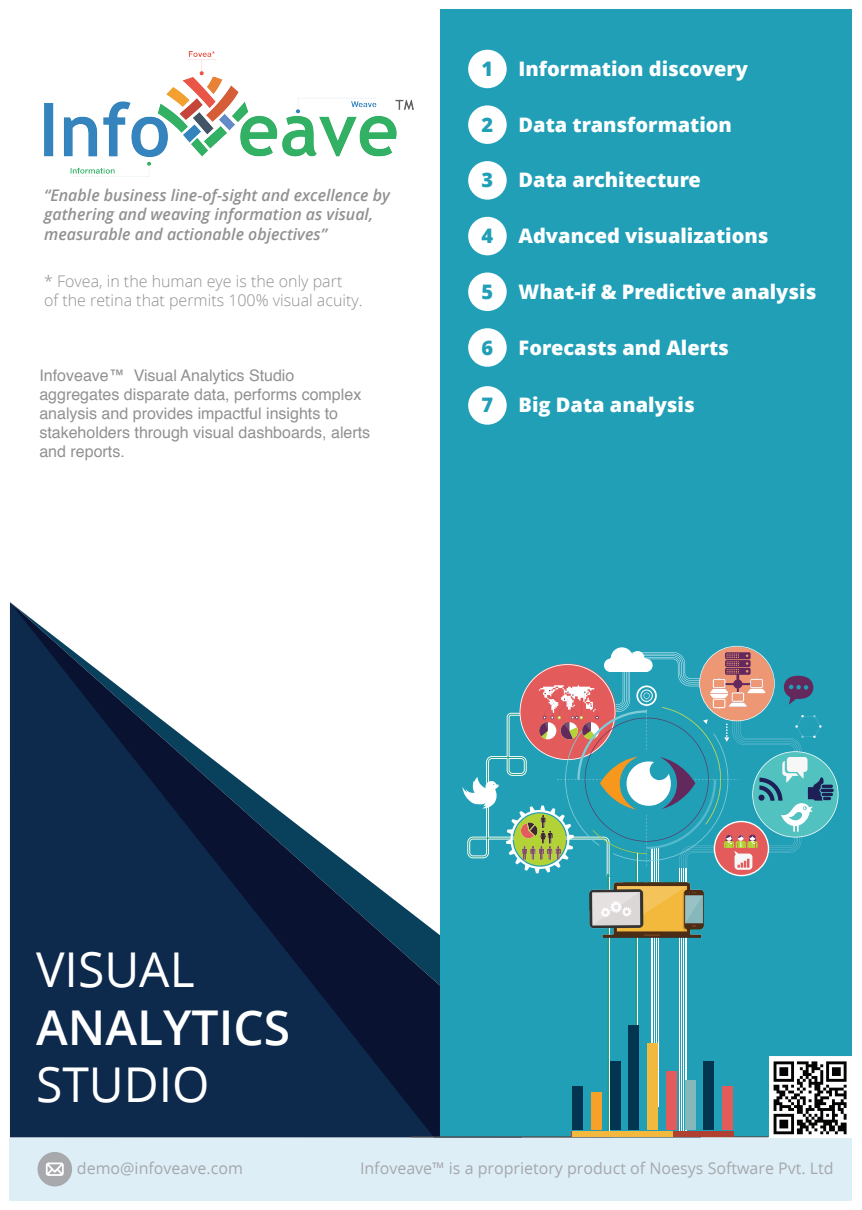
<style>
.page{position:relative;width:862px;height:1210px;background:#fff}
.page>*{position:absolute;margin:0;border:0;box-sizing:border-box;transform-origin:0 0}
.t1{font:48px "Open Sans";color:#fff}
.t2{font:600 48px "Open Sans";color:#fff}
.t3{font:800 20px "Open Sans";color:#fff}
.t4{font:800 20px "Open Sans";color:#219fb7}
.t5{font:16px/19.2px "Helvetica";color:#919191}
.t6{font:italic 600 16px/19.2px "Open Sans";color:#919191}
.t7{font:16px "Open Sans";color:#a7a9ac}
.t8{font:300 16px/19.2px "Open Sans";color:#919191}
</style>
<div class="page">
<svg style="left:10px;top:602px;width:430px;height:535px;fill:#0d294c"></svg>
<img style="left:44px;top:52px;width:370px;height:122px">
<div style="left:10px;top:1138px;width:842px;height:63px;background:#deeef7"></div>
<div style="left:38px;top:1152px;width:34px;height:34px;background:#a7a9ac;border-radius:50%"></div>
<svg style="left:46px;top:1163px;width:18px;height:13px"></svg>
<div style="left:440px;top:9px;width:412px;height:1128px;background:#219fb7"></div>
<hr style="left:607px;top:877px;width:3px;height:260px;background:#fff">
<hr style="left:608px;top:874px;width:1px;height:260px;background:#23a186">
<hr style="left:680px;top:868px;width:1px;height:264px;background:#fff">
<hr style="left:681px;top:868px;width:1px;height:265px;background:#fff">
<hr style="left:683px;top:868px;width:1px;height:266px;background:#fff">
<hr style="left:685px;top:868px;width:1px;height:266px;background:#fff">
<hr style="left:687px;top:868px;width:1px;height:267px;background:#fff">
<hr style="left:651px;top:848px;width:1px;height:255px;background:#fff">
<hr style="left:653px;top:848px;width:1px;height:256px;background:#fff">
<hr style="left:655px;top:848px;width:1px;height:257px;background:#fff">
<hr style="left:656px;top:848px;width:1px;height:258px;background:#fff">
<hr style="left:658px;top:848px;width:1px;height:259px;background:#fff">
<hr style="left:635px;top:853px;width:3px;height:178px;background:#fff">
<hr style="left:636px;top:853px;width:1px;height:178px;background:#23a186">
<img style="left:589px;top:883px;width:115px;height:54px">
<div style="left:572px;top:1086px;width:11px;height:44px;background:#013550"></div>
<div style="left:591px;top:1092px;width:11px;height:38px;background:#f8a129"></div>
<div style="left:685px;top:1080px;width:10px;height:50px;background:#86b7bb"></div>
<div style="left:704px;top:1061px;width:10px;height:69px;background:#013550"></div>
<div style="left:722px;top:1086px;width:10px;height:44px;background:#e45b5b"></div>
<div style="left:610px;top:1061px;width:10px;height:69px;background:#013550"></div>
<div style="left:629px;top:1025px;width:10px;height:105px;background:#013550"></div>
<div style="left:647px;top:1043px;width:11px;height:87px;background:#f3b93e"></div>
<div style="left:572px;top:1131px;width:162px;height:6px;background:#b04132"></div>
<div style="left:572px;top:1131px;width:100px;height:6px;background:#f3b93e"></div>
<div style="left:666px;top:1072px;width:11px;height:58px;background:#e45b5b"></div>
<svg style="left:463px;top:646px;width:375px;height:230px"></svg>
<div style="left:468px;top:50px;width:39px;height:38px;background:#fff;border-radius:50%"></div>
<div style="left:468px;top:105px;width:39px;height:39px;background:#fff;border-radius:50%"></div>
<div style="left:468px;top:161px;width:39px;height:39px;background:#fff;border-radius:50%"></div>
<div style="left:468px;top:217px;width:39px;height:38px;background:#fff;border-radius:50%"></div>
<div style="left:468px;top:273px;width:39px;height:38px;background:#fff;border-radius:50%"></div>
<div style="left:468px;top:328px;width:39px;height:39px;background:#fff;border-radius:50%"></div>
<div style="left:468px;top:386px;width:39px;height:39px;background:#fff;border-radius:50%"></div>
<img style="left:770px;top:1057px;width:82px;height:80px">
<p class="t6" style="left:44px;top:185px;width:347px">“Enable business line-of-sight and excellence by gathering and weaving information as visual, measurable and actionable objectives”</p>
<p class="t8" style="left:44px;top:271px;width:320px">* Fovea, in the human eye is the only part<br>of the retina that permits 100% visual acuity.</p>
<p class="t5" style="left:39px;top:367px;width:332px">Infoveave™ Visual Analytics Studio aggregates disparate data, performs complex analysis and provides impactful insights to stakeholders through visual dashboards, alerts and reports.</p>
<p class="t4" style="left:482px;top:55px;width:13px">1</p>
<p class="t3" style="left:519px;top:55px;width:231px">Information discovery</p>
<p class="t4" style="left:482px;top:110px;width:13px">2</p>
<p class="t3" style="left:519px;top:110px;width:215px">Data transformation</p>
<p class="t4" style="left:482px;top:166px;width:13px">3</p>
<p class="t3" style="left:519px;top:166px;width:184px">Data architecture</p>
<p class="t4" style="left:482px;top:222px;width:13px">4</p>
<p class="t3" style="left:519px;top:222px;width:251px">Advanced visualizations</p>
<p class="t4" style="left:482px;top:277px;width:13px">5</p>
<p class="t3" style="left:519px;top:277px;width:299px">What-if &amp; Predictive analysis</p>
<p class="t4" style="left:482px;top:333px;width:13px">6</p>
<p class="t3" style="left:519px;top:333px;width:212px">Forecasts and Alerts</p>
<p class="t4" style="left:482px;top:391px;width:13px">7</p>
<p class="t3" style="left:519px;top:391px;width:178px">Big Data analysis</p>
<h1 class="t1" style="left:36px;top:936px;width:160px">VISUAL</h1>
<h1 class="t2" style="left:36px;top:993px;width:256px">ANALYTICS</h1>
<h1 class="t1" style="left:36px;top:1051px;width:175px">STUDIO</h1>
<p class="t7" style="left:77px;top:1157px;width:167px">demo@infoveave.com</p>
<p class="t7" style="left:360px;top:1157px;width:475px">Infoveave™ is a proprietory product of Noesys Software Pvt. Ltd</p>
</div>
